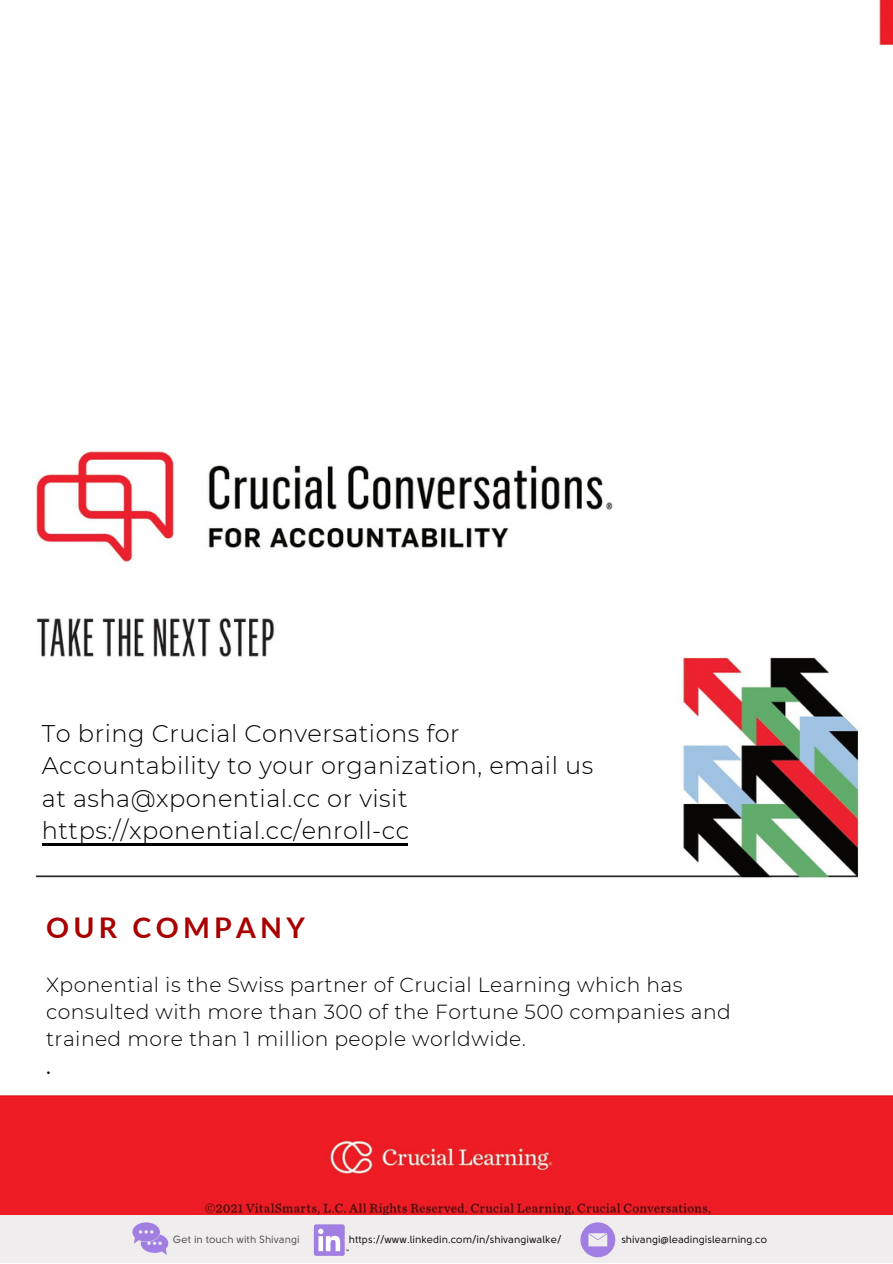
<style>
.page{position:relative;width:893px;height:1264px;background:#fff}
.page>*{position:absolute;margin:0;border:0;box-sizing:border-box;transform-origin:0 0}
.t1{font:700 28.5px "Lato";letter-spacing:.15em;color:#a80000}
.t2{font:300 24px/32.5px "Montserrat";letter-spacing:.02em;color:#000}
.t3{font:300 20.25px/27px "Montserrat";letter-spacing:.02em;color:#000}
.t4{font:20.25px "Lato";color:#000}
.t5{font:10.35px "Solomon Sans";color:#000}
.t6{font:10.35px "Solomon Sans";color:#474646}
</style>
<div class="page">
<img style="left:0;top:0;width:892px;height:1214px">
<div style="left:22px;top:887px;width:859px;height:187px;background:#fff"></div>
<div style="left:22px;top:682px;width:645px;height:168px;background:#fff"></div>
<hr style="left:42px;top:843px;width:365px;height:2px;background:#000">
<div style="left:0;top:1214px;width:892px;height:48px;background:#efeded"></div>
<div style="left:314px;top:1224px;width:30px;height:31px;background:#a17ee1;border-radius:2px"></div>
<svg style="left:318px;top:1228px;width:30px;height:23px"></svg>
<div style="left:580px;top:1222px;width:35px;height:35px;background:#a17ee1;border-radius:50%"></div>
<svg style="left:588px;top:1233px;width:19px;height:13px"></svg>
<svg style="left:132px;top:1222px;width:36px;height:32px"></svg>
<p class="t2" style="left:42px;top:716px;width:553px">To bring Crucial Conversations for Accountability to your organization, email us at asha@xponential.cc or visit https://xponential.cc/enroll-cc</p>
<h1 class="t1" style="left:46px;top:909px;width:260px">OUR COMPANY</h1>
<p class="t3" style="left:46px;top:971px;width:686px">Xponential is the Swiss partner of Crucial Learning which has consulted with more than 300 of the Fortune 500 companies and trained more than 1 million people worldwide.</p>
<p class="t4" style="left:46px;top:1053px;width:6px">.</p>
<p class="t6" style="left:173px;top:1234px;width:128px">Get in touch with Shivangi</p>
<p class="t5" style="left:349px;top:1234px;width:214px">https://www.linkedin.com/in/shivangiwalke/</p>
<p class="t5" style="left:621px;top:1234px;width:147px">shivangi@leadingislearning.co</p>
</div>
